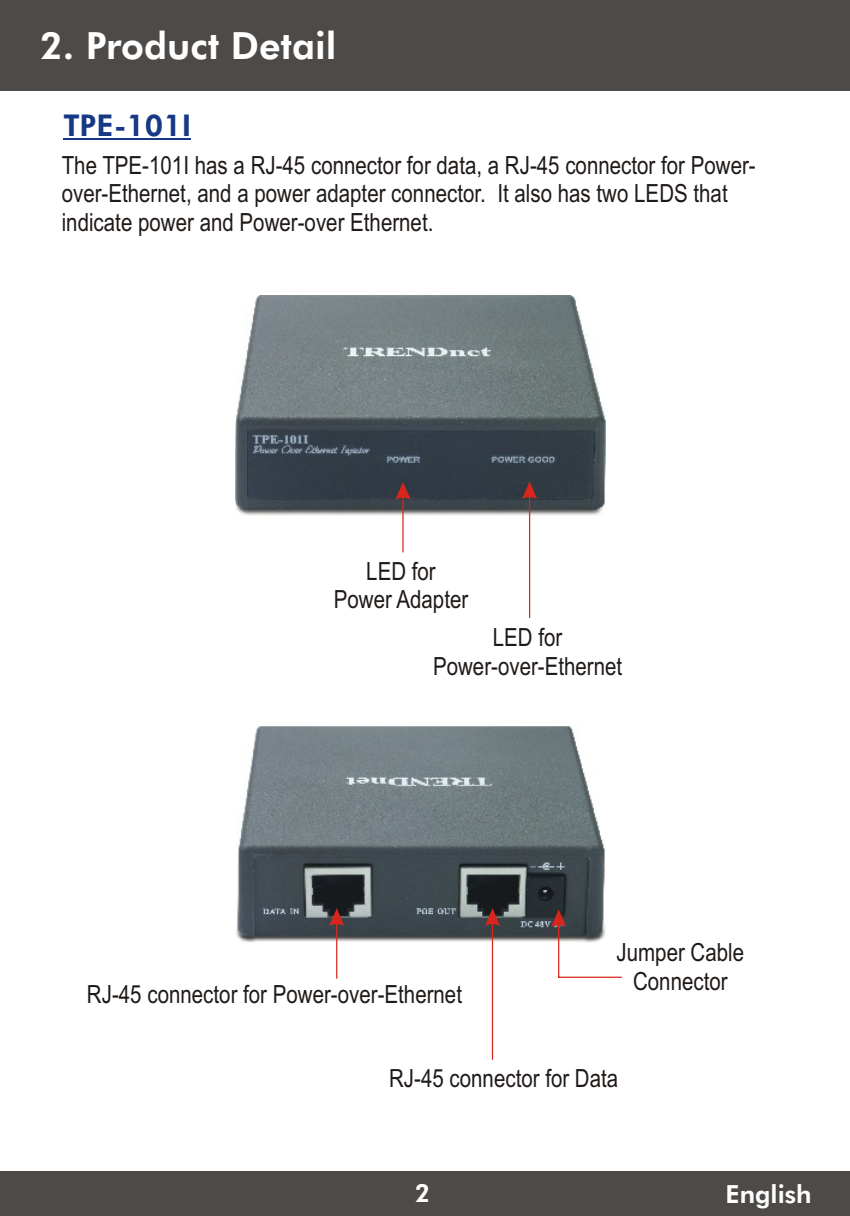
<style>
.page{position:relative;width:850px;height:1216px;background:#fff}
.page>*{position:absolute;margin:0;border:0;box-sizing:border-box;transform-origin:0 0}
.t1{font:800 37.5px "Futura BT";color:#fff}
.t2{font:800 30px "Futura BT";color:#173885}
.t3{font:25px/28.2px "Arial Narrow";color:#1f1a17;text-align:center}
.t4{font:800 25px "Futura BT";color:#fff}
</style>
<div class="page">
<div style="left:0;top:1170px;width:849px;height:45px;background:#4d4a47"></div>
<div style="left:0;top:0;width:849px;height:90px;background:#4d4a47"></div>
<hr style="left:63px;top:138px;width:128px;height:1px;background:#173885">
<img style="left:235px;top:725px;width:370px;height:218px">
<img style="left:235px;top:295px;width:371px;height:221px">
<svg style="left:395px;top:482px;width:15px;height:70px"></svg>
<svg style="left:329px;top:908px;width:15px;height:70px"></svg>
<svg style="left:522px;top:481px;width:15px;height:137px"></svg>
<svg style="left:485px;top:908px;width:15px;height:151px"></svg>
<svg style="left:551px;top:909px;width:70px;height:68px"></svg>
<h1 class="t1" style="left:40px;top:31px;width:298px">2. Product Detail</h1>
<p class="t2" style="left:63px;top:113px;width:129px">TPE-101I</p>
<p class="t3" style="left:62px;top:153px;width:695px;text-align:left">The TPE-101I has a RJ-45 connector for data, a RJ-45 connector for Power&shy;over-Ethernet, and a power adapter connector. It also has two LEDS that indicate power and Power-over Ethernet.</p>
<p class="t3" style="left:334px;top:559px;width:136px">LED for<br>Power Adapter</p>
<p class="t3" style="left:433px;top:625px;width:191px">LED for<br>Power-over-Ethernet</p>
<p class="t3" style="left:87px;top:982px;width:376px">RJ-45 connector for Power-over-Ethernet</p>
<p class="t3" style="left:616px;top:940px;width:129px">Jumper Cable<br>Connector</p>
<p class="t3" style="left:389px;top:1066px;width:231px">RJ-45 connector for Data</p>
<p class="t4" style="left:415px;top:1182px;width:17px">2</p>
<p class="t4" style="left:725px;top:1183px;width:88px">English</p>
</div>
